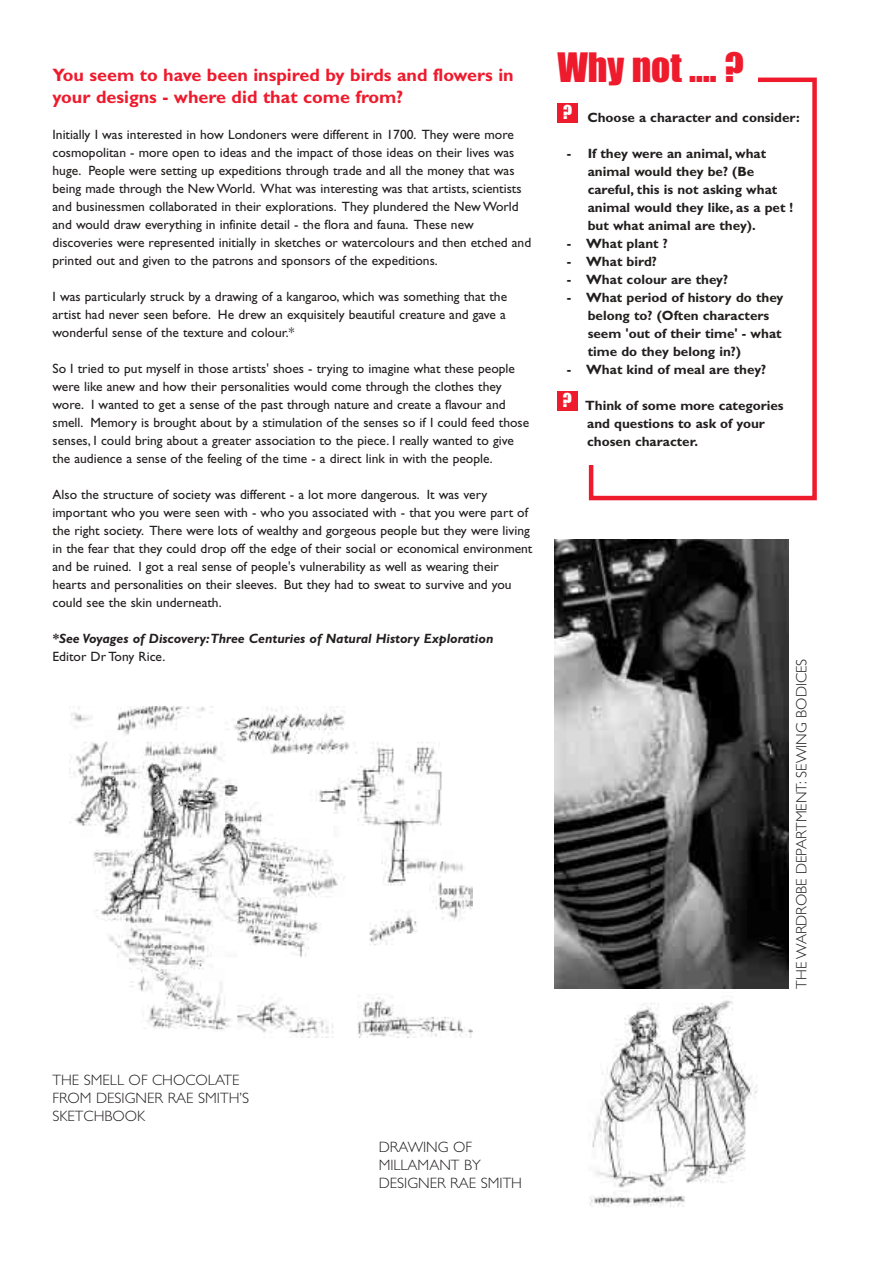
<style>
.page{position:relative;width:893px;height:1263px;background:#fff}
.page>*{position:absolute;margin:0;border:0;box-sizing:border-box;transform-origin:0 0}
.t1{font:37.5px "Impact";color:#ee1b2d}
.t2{font:700 18px/21.6px "Gill Sans";color:#ee1b2d}
.t3{font:17.85px "Impact";color:#fff}
.t4{font:300 15px/18px "Gill Sans";color:#231f1f}
.t5{font:13.5px/18px "Gill Sans";color:#231f1f}
.t6{font:700 13.5px/18px "Gill Sans";color:#231f1f}
.t7{font:italic 700 13.5px "Gill Sans";color:#231f1f}
</style>
<div class="page">
<div style="left:589px;top:78px;width:227px;height:422px;border:4px solid #ee1b2d"></div>
<div style="left:543px;top:51px;width:214px;height:44px;background:#fff"></div>
<div style="left:557px;top:94px;width:249px;height:371px;background:#fff"></div>
<div style="left:557px;top:104px;width:20px;height:19px;background:#ee1b2d"></div>
<div style="left:557px;top:391px;width:20px;height:19px;background:#ee1b2d"></div>
<img style="left:554px;top:540px;width:234px;height:448px">
<img style="left:589px;top:1000px;width:169px;height:207px">
<img style="left:71px;top:707px;width:401px;height:331px">
<h2 class="t2" style="left:53px;top:66px;width:462px">You seem to have been inspired by birds and flowers in your designs - where did that come from?</h2>
<p class="t5" style="left:53px;top:127px;width:480px">Initially I was interested in how Londoners were different in 1700. They were more cosmopolitan - more open to ideas and the impact of those ideas on their lives was huge. People were setting up expeditions through trade and all the money that was being made through the New World. What was interesting was that artists, scientists and businessmen collaborated in their explorations. They plundered the New World and would draw everything in infinite detail - the flora and fauna. These new discoveries were represented initially in sketches or watercolours and then etched and printed out and given to the patrons and sponsors of the expeditions.</p>
<p class="t5" style="left:53px;top:289px;width:456px;text-align:justify">I was particularly struck by a drawing of a kangaroo, which was something that the artist had never seen before. He drew an exquisitely beautiful creature and gave a wonderful sense of the texture and colour.*</p>
<p class="t5" style="left:53px;top:361px;width:478px">So I tried to put myself in those artists' shoes - trying to imagine what these people were like anew and how their personalities would come through the clothes they wore. I wanted to get a sense of the past through nature and create a flavour and smell. Memory is brought about by a stimulation of the senses so if I could feed those senses, I could bring about a greater association to the piece. I really wanted to give the audience a sense of the feeling of the time - a direct link in with the people.</p>
<p class="t5" style="left:53px;top:487px;width:481px">Also the structure of society was different - a lot more dangerous. It was very important who you were seen with - who you associated with - that you were part of the right society. There were lots of wealthy and gorgeous people but they were living in the fear that they could drop off the edge of their social or economical environment and be ruined. I got a real sense of people's vulnerability as well as wearing their hearts and personalities on their sleeves. But they had to sweat to survive and you could see the skin underneath.</p>
<p class="t7" style="left:53px;top:633px;width:442px">*See Voyages of Discovery:Three Centuries of Natural History Exploration</p>
<p class="t5" style="left:53px;top:649px;width:114px">Editor Dr Tony Rice.</p>
<h1 class="t1" style="left:557px;top:55px;width:188px">Why not …. ?</h1>
<p class="t6" style="left:587px;top:110px;width:214px">Choose a character and consider:</p>
<p class="t6" style="left:587px;top:146px;width:207px;text-indent:-21px">- If they were an animal, what animal would they be? (Be careful, this is not asking what animal would they like, as a pet ! but what animal are they).</p>
<p class="t6" style="left:567px;top:236px;width:102px">- What plant ?</p>
<p class="t6" style="left:567px;top:254px;width:91px">- What bird?</p>
<p class="t6" style="left:567px;top:272px;width:163px">- What colour are they?</p>
<p class="t6" style="left:587px;top:290px;width:197px;text-indent:-21px">- What period of history do they belong to? (Often characters seem 'out of their time' - what time do they belong in?)</p>
<p class="t6" style="left:567px;top:362px;width:201px">- What kind of meal are they?</p>
<p class="t6" style="left:585px;top:398px;width:200px">Think of some more categories and questions to ask of your chosen character.</p>
<h3 class="t3" style="left:562px;top:106px;width:11px">?</h3>
<h3 class="t3" style="left:562px;top:394px;width:11px">?</h3>
<p class="t4" style="left:794px;top:989px;width:332px;rotate:-90deg">THE WARDROBE DEPARTMENT: SEWING BODICES</p>
<p class="t4" style="left:53px;top:1073px;width:198px">THE SMELL OF CHOCOLATE<br>FROM DESIGNER RAE SMITH’S<br>SKETCHBOOK</p>
<p class="t4" style="left:379px;top:1140px;width:145px">DRAWING OF<br>MILLAMANT BY<br>DESIGNER RAE SMITH</p>
</div>
